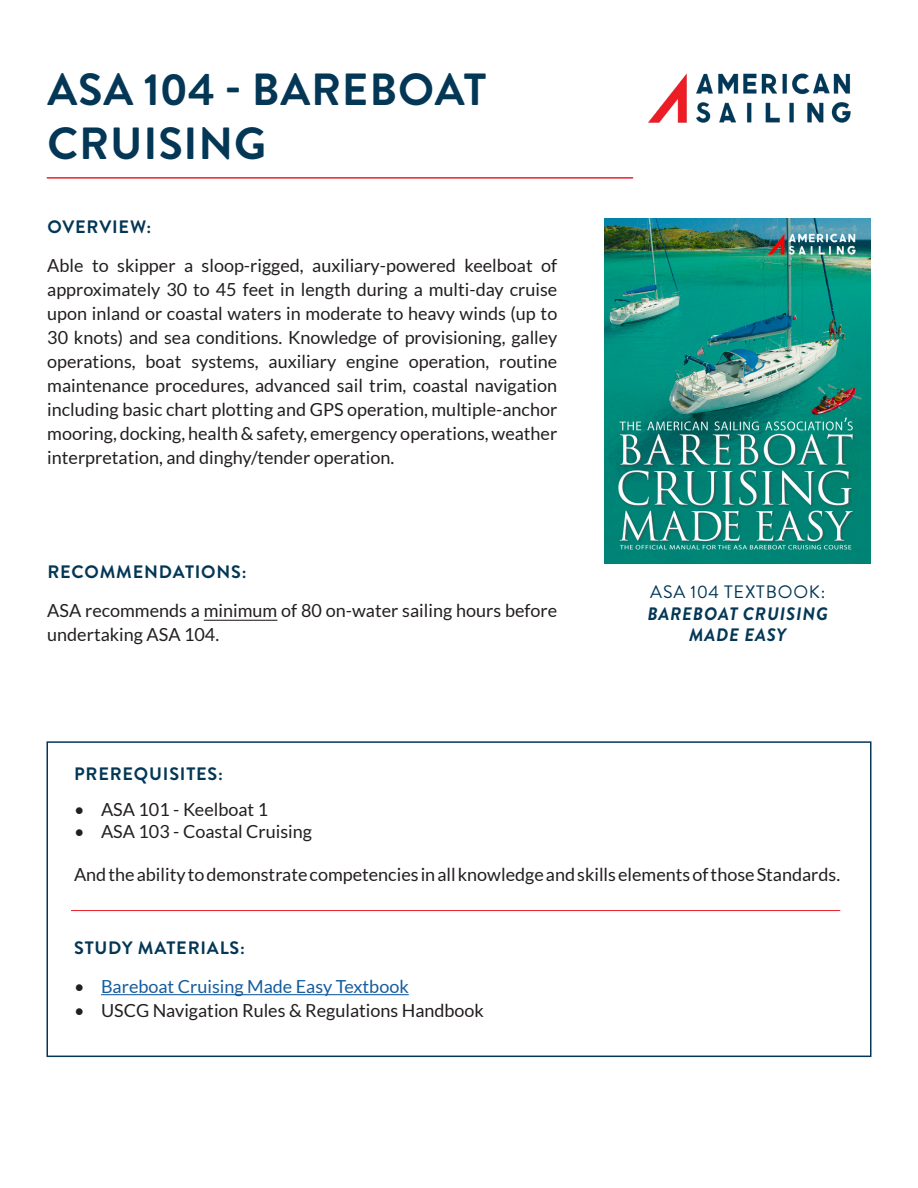
<style>
.page{position:relative;width:918px;height:1188px;background:#fff}
.page>*{position:absolute;margin:0;border:0;box-sizing:border-box;transform-origin:0 0}
.t1{font:700 45px/54px "Brandon Grotesque";letter-spacing:.02em;color:#043756}
.t2{font:18px/24px "Lato";color:#231f20;text-align:justify}
.t3{font:700 18px "Brandon Grotesque";letter-spacing:.045em;color:#043756}
.t4{font:18px "Lato";color:#175d9e}
.t5{font:italic 700 18px/21.6px "Brandon Grotesque";letter-spacing:.045em;color:#043756;text-align:center}
.t6{font:18px "Brandon Grotesque";letter-spacing:.045em;color:#043756}
.s1{color:#231f20}
</style>
<div class="page">
<img style="left:648px;top:73px;width:203px;height:50px">
<hr style="left:204px;top:620px;width:73px;height:1px;background:#231f20">
<hr style="left:101px;top:994px;width:308px;height:1px;background:#175d9e">
<img style="left:605px;top:218px;width:265px;height:346px">
<hr style="left:47px;top:177px;width:586px;height:2px;background:#ec1e27">
<div style="left:46px;top:741px;width:826px;height:316px;border:2px solid #043756"></div>
<hr style="left:71px;top:910px;width:769px;height:1px;background:#ec1e27">
<p class="t1" style="left:48px;top:63px;width:440px">ASA 104 - BAREBOAT<br>CRUISING</p>
<p class="t3" style="left:47px;top:214px;width:105px">OVERVIEW:</p>
<p class="t2" style="left:47px;top:253px;width:512px">Able to skipper a sloop-rigged, auxiliary-powered keelboat of approximately 30 to 45 feet in length during a multi-day cruise upon inland or coastal waters in moderate to heavy winds (up to 30 knots) and sea conditions. Knowledge of provisioning, galley operations, boat systems, auxiliary engine operation, routine maintenance procedures, advanced sail trim, coastal navigation including basic chart plotting and GPS operation, multiple-anchor mooring, docking, health &amp; safety, emergency operations, weather interpretation, and dinghy/tender operation.</p>
<p class="t3" style="left:47px;top:559px;width:201px">RECOMMENDATIONS:</p>
<p class="t2" style="left:47px;top:599px;width:512px">ASA recommends a minimum of 80 on-water sailing hours before undertaking ASA 104.</p>
<p class="t6" style="left:650px;top:579px;width:177px">ASA 104 TEXTBOOK:</p>
<p class="t5" style="left:647px;top:603px;width:182px">BAREBOAT CRUISING<br>MADE EASY</p>
<p class="t3" style="left:74px;top:761px;width:150px">PREREQUISITES:</p>
<p class="t2" style="left:74px;top:798px;width:196px">• ASA 101 - Keelboat 1</p>
<p class="t2" style="left:74px;top:819px;width:240px">• ASA 103 - Coastal Cruising</p>
<p class="t2" style="left:74px;top:863px;width:768px">And the ability to demonstrate competencies in all knowledge and skills elements of those Standards.</p>
<p class="t3" style="left:74px;top:936px;width:172px">STUDY MATERIALS:</p>
<p class="t4" style="left:74px;top:977px;width:336px"><span class="s1">•</span> Bareboat Cruising Made Easy Textbook</p>
<p class="t2" style="left:74px;top:999px;width:412px">• USCG Navigation Rules &amp; Regulations Handbook</p>
</div>
